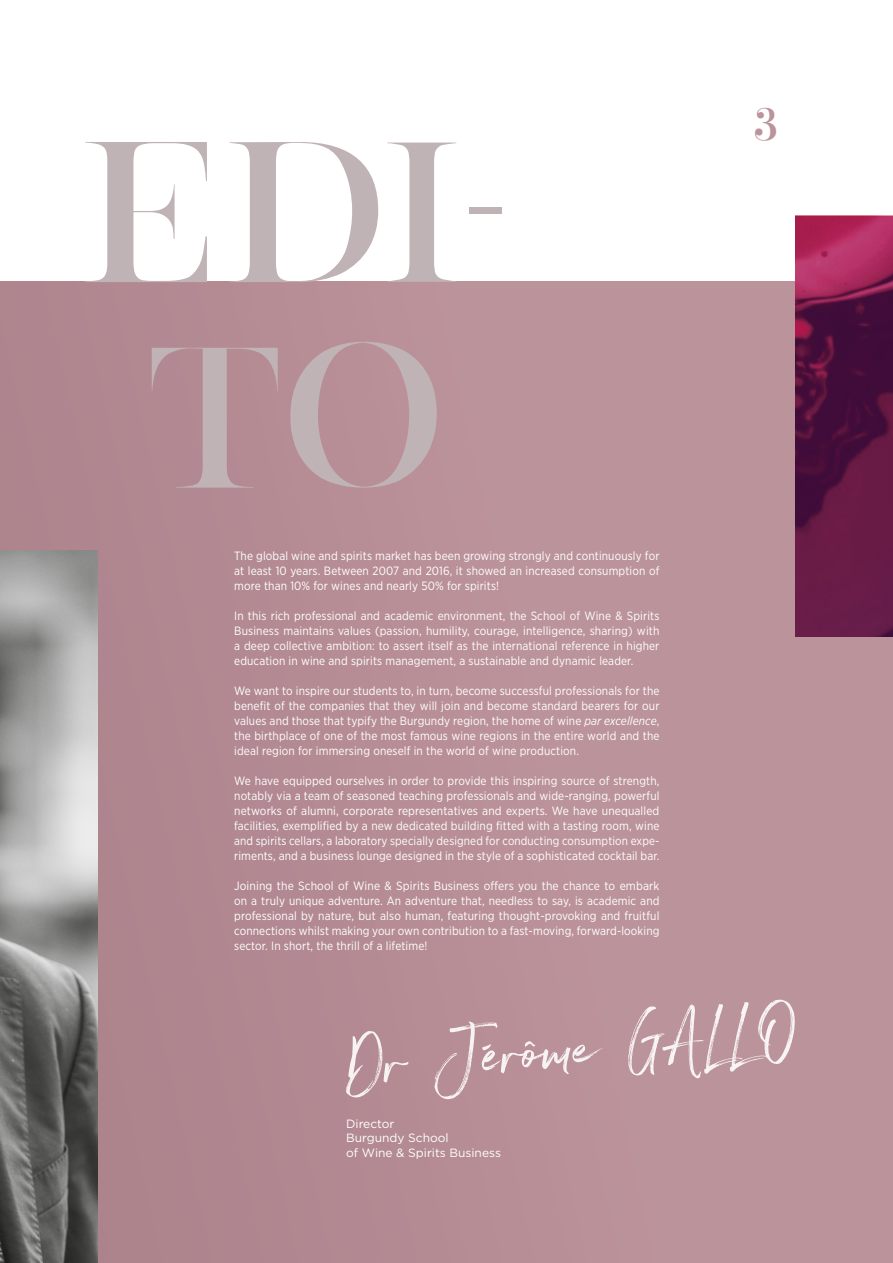
<style>
.page{position:relative;width:893px;height:1263px;background:#fff}
.page>*{position:absolute;margin:0;border:0;box-sizing:border-box;transform-origin:0 0}
.t1{font:300px "Vienna Font";color:#c0b3b6}
.t2{font:78.45px "Northwell Alt";color:#fff}
.t3{font:45px "Didonesque";color:#bb939b}
.t4{font:12px/15px "Gotham Narrow";letter-spacing:.01em;color:#fff;text-align:justify}
.t5{font:12px/14.4px "Gotham";color:#fff}
.s1{font-style:italic}
</style>
<div class="page">
<div style="left:0;top:281px;width:893px;height:982px;background:#b99098"></div>
<img style="left:0;top:551px;width:98px;height:712px">
<img style="left:796px;top:216px;width:97px;height:421px">
<h1 class="t1" style="left:81px;top:3px;width:427px">EDI-</h1>
<h1 class="t1" style="left:145px;top:209px;width:299px">TO</h1>
<p class="t4" style="left:234px;top:548px;width:427px">The global wine and spirits market has been growing strongly and continuously for at least 10 years. Between 2007 and 2016, it showed an increased consumption of more than 10% for wines and nearly 50% for spirits!</p>
<p class="t4" style="left:234px;top:608px;width:427px">In this rich professional and academic environment, the School of Wine &amp; Spirits Business maintains values (passion, humility, courage, intelligence, sharing) with a deep collective ambition: to assert itself as the international reference in higher education in wine and spirits management, a sustainable and dynamic leader.</p>
<p class="t4" style="left:234px;top:683px;width:427px">We want to inspire our students to, in turn, become successful professionals for the benefit of the companies that they will join and become standard bearers for our values and those that typify the Burgundy region, the home of wine <span class="s1">par excellence</span>, the birthplace of one of the most famous wine regions in the entire world and the ideal region for immersing oneself in the world of wine production.</p>
<p class="t4" style="left:234px;top:773px;width:427px">We have equipped ourselves in order to provide this inspiring source of strength, notably via a team of seasoned teaching professionals and wide-ranging, powerful networks of alumni, corporate representatives and experts. We have unequalled facilities, exemplified by a new dedicated building fitted with a tasting room, wine and spirits cellars, a laboratory specially designed for conducting consumption expe&shy;riments, and a business lounge designed in the style of a sophisticated cocktail bar.</p>
<p class="t4" style="left:234px;top:878px;width:427px">Joining the School of Wine &amp; Spirits Business offers you the chance to embark on a truly unique adventure. An adventure that, needless to say, is academic and professional by nature, but also human, featuring thought-provoking and fruitful connections whilst making your own contribution to a fast-moving, forward-looking sector. In short, the thrill of a lifetime!</p>
<h3 class="t3" style="left:753px;top:100px;width:26px">3</h3>
<h2 class="t2" style="left:342px;top:1010px;width:457px;rotate:-5deg">Dr Jérôme GALLO</h2>
<p class="t5" style="left:346px;top:1116px;width:156px">Director<br>Burgundy School<br>of Wine &amp; Spirits Business</p>
</div>
